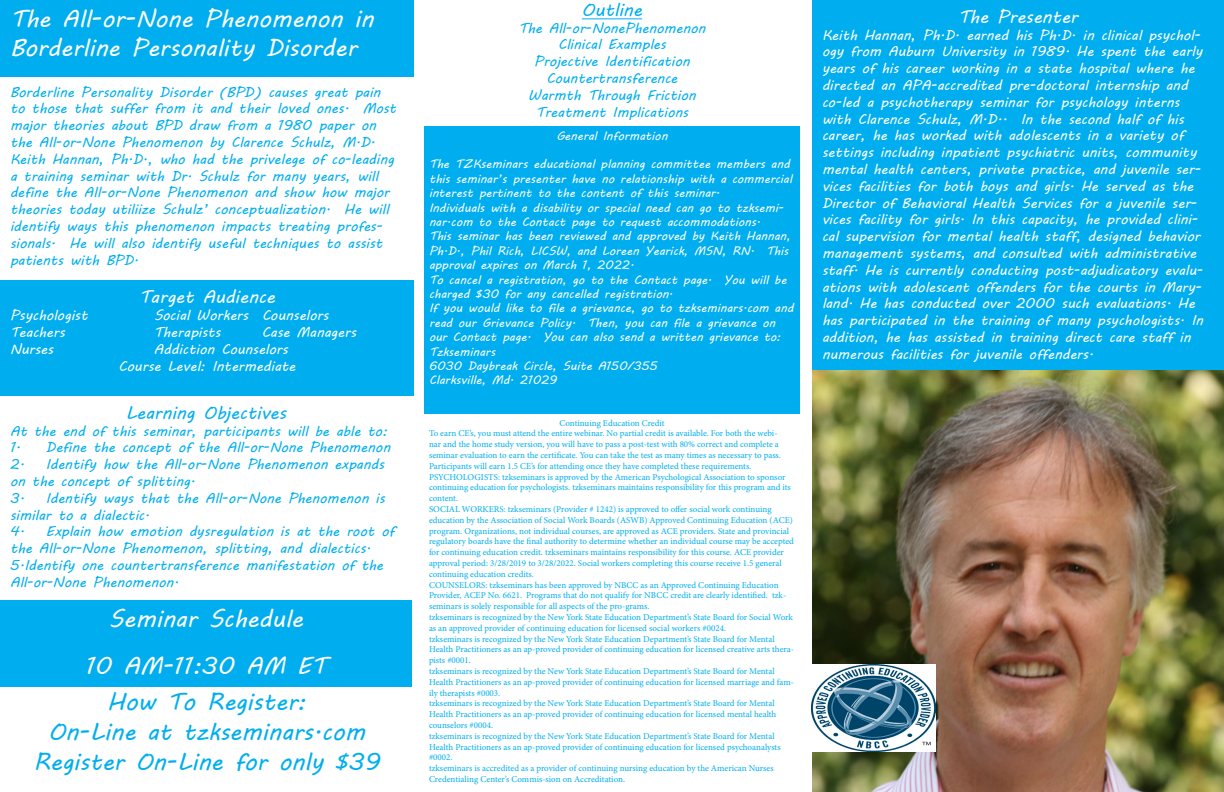
<style>
.page{position:relative;width:1224px;height:792px;background:#fff}
.page>*{position:absolute;margin:0;border:0;box-sizing:border-box;transform-origin:0 0}
.t1{font:24px/28.8px "MV Boli";color:#fff}
.t2{font:24px "MV Boli";color:#00aeef}
.t3{font:18px "MV Boli";color:#fff}
.t4{font:18px "MV Boli";color:#00aeef}
.t5{font:14px/16.8px "MV Boli";color:#fff}
.t6{font:14px/16.8px "MV Boli";color:#00aeef}
.t7{font:12px/14.4px "MV Boli";color:#fff}
.t8{font:9px/10.8px "Minion Pro";color:#00aeef}
</style>
<div class="page">
<div style="left:0;top:0;width:414px;height:76px;background:#00aeef"></div>
<div style="left:0;top:280px;width:414px;height:116px;background:#00aeef"></div>
<div style="left:0;top:600px;width:412px;height:87px;background:#00aeef"></div>
<hr style="left:582px;top:18px;width:60px;height:1px;background:#00aeef">
<div style="left:812px;top:0;width:412px;height:370px;background:#00aeef"></div>
<img style="left:812px;top:370px;width:412px;height:422px">
<div style="left:424px;top:126px;width:376px;height:288px;background:#00aeef"></div>
<img style="left:812px;top:665px;width:124px;height:87px">
<p class="t1" style="left:10px;top:4px;width:365px">The All-or-None Phenomenon in<br>Borderline Personality Disorder</p>
<p class="t6" style="left:10px;top:83px;width:388px">Borderline Personality Disorder (BPD) causes great pain to those that suffer from it and their loved ones. Most major theories about BPD draw from a 1980 paper on the All-or-None Phenomenon by Clarence Schulz, M.D.<br>Keith Hannan, Ph.D., who had the privelege of co-leading a training seminar with Dr. Schulz for many years, will define the All-or-None Phenomenon and show how major theories today utiliize Schulz’ conceptualization. He will identify ways this phenomenon impacts treating profes&shy;sionals. He will also identify useful techniques to assist patients with BPD.</p>
<p class="t3" style="left:139px;top:285px;width:137px">Target Audience</p>
<p class="t5" style="left:10px;top:307px;width:79px">Psychologist</p>
<p class="t5" style="left:154px;top:307px;width:176px">Social Workers Counselors</p>
<p class="t5" style="left:10px;top:323px;width:57px">Teachers</p>
<p class="t5" style="left:154px;top:323px;width:68px">Therapists</p>
<p class="t5" style="left:262px;top:323px;width:96px">Case Managers</p>
<p class="t5" style="left:10px;top:340px;width:45px">Nurses</p>
<p class="t5" style="left:154px;top:340px;width:135px">Addiction Counselors</p>
<p class="t5" style="left:119px;top:357px;width:178px">Course Level: Intermediate</p>
<p class="t4" style="left:126px;top:400px;width:162px">Learning Objectives</p>
<p class="t6" style="left:10px;top:422px;width:379px">At the end of this seminar, participants will be able to:</p>
<p class="t6" style="left:10px;top:439px;width:382px">1. Define the concept of the All-or-None Phenomenon</p>
<p class="t6" style="left:10px;top:456px;width:376px">2. Identify how the All-or-None Phenomenon expands on the concept of splitting.</p>
<p class="t6" style="left:10px;top:489px;width:376px">3. Identify ways that the All-or-None Phenomenon is similar to a dialectic.</p>
<p class="t6" style="left:10px;top:523px;width:386px">4. Explain how emotion dysregulation is at the root of the All-or-None Phenomenon, splitting, and dialectics.</p>
<p class="t6" style="left:10px;top:557px;width:375px">5.Identify one countertransference manifestation of the<br>All-or-None Phenomenon.</p>
<p class="t1" style="left:109px;top:604px;width:196px">Seminar Schedule</p>
<p class="t1" style="left:85px;top:651px;width:243px">10 AM-11:30 AM ET</p>
<p class="t2" style="left:108px;top:686px;width:200px">How To Register:</p>
<p class="t2" style="left:49px;top:716px;width:318px">On-Line at tzkseminars.com</p>
<p class="t2" style="left:33px;top:746px;width:349px">Register On-Line for only $39</p>
<p class="t4" style="left:582px;top:-3px;width:62px">Outline</p>
<p class="t6" style="left:518px;top:19px;width:189px">The All-or-NonePhenomenon</p>
<p class="t6" style="left:558px;top:36px;width:109px">Clinical Examples</p>
<p class="t6" style="left:534px;top:53px;width:157px">Projective Identification</p>
<p class="t6" style="left:546px;top:70px;width:133px">Countertransference</p>
<p class="t6" style="left:528px;top:86px;width:169px">Warmth Through Friction</p>
<p class="t6" style="left:536px;top:103px;width:154px">Treatment Implications</p>
<p class="t7" style="left:556px;top:128px;width:113px">General Information</p>
<p class="t7" style="left:429px;top:157px;width:365px">The TZKseminars educational planning committee members and this seminar’s presenter have no relationship with a commercial interest pertinent to the content of this seminar.</p>
<p class="t7" style="left:429px;top:200px;width:356px">Individuals with a disability or special need can go to tzksemi&shy;nar.com to the Contact page to request accommodations.</p>
<p class="t7" style="left:429px;top:229px;width:363px">This seminar has been reviewed and approved by Keith Hannan,<br>Ph.D., Phil Rich, LICSW, and Loreen Yearick, MSN, RN. This approval expires on March 1, 2022.</p>
<p class="t7" style="left:429px;top:272px;width:359px">To cancel a registration, go to the Contact page. You will be charged $30 for any cancelled registration.</p>
<p class="t7" style="left:429px;top:301px;width:366px">If you would like to file a grievance, go to tzkseminars.com and read our Grievance Policy. Then, you can file a grievance on our Contact page. You can also send a written grievance to:</p>
<p class="t7" style="left:429px;top:344px;width:68px">Tzkseminars</p>
<p class="t7" style="left:429px;top:358px;width:230px">6030 Daybreak Circle, Suite A150/355</p>
<p class="t7" style="left:429px;top:373px;width:130px">Clarksville, Md. 21029</p>
<p class="t8" style="left:559px;top:417px;width:107px">Continuing Education Credit</p>
<p class="t8" style="left:429px;top:428px;width:353px">To earn CE’s, you must attend the entire webinar. No partial credit is available. For both the webi&shy;nar and the home study version, you will have to pass a post-test with 80% correct and complete a seminar evaluation to earn the certificate. You can take the test as many times as necessary to pass.<br>Participants will earn 1.5 CE’s for attending once they have completed these requirements.</p>
<p class="t8" style="left:429px;top:471px;width:363px">PSYCHOLOGISTS: tzkseminars is approved by the American Psychological Association to sponsor continuing education for psychologists. tzkseminars maintains responsibility for this program and its content.</p>
<p class="t8" style="left:429px;top:504px;width:367px">SOCIAL WORKERS: tzkseminars (Provider # 1242) is approved to offer social work continuing education by the Association of Social Work Boards (ASWB) Approved Continuing Education (ACE) program. Organizations, not individual courses, are approved as ACE providers. State and provincial regulatory boards have the final authority to determine whether an individual course may be accepted for continuing education credit. tzkseminars maintains responsibility for this course. ACE provider approval period: 3/28/2019 to 3/28/2022. Social workers completing this course receive 1.5 general continuing education credits.</p>
<p class="t8" style="left:429px;top:579px;width:359px">COUNSELORS: tzkseminars has been approved by NBCC as an Approved Continuing Education<br>Provider, ACEP No. 6621. Programs that do not qualify for NBCC credit are clearly identified. tzk&shy;seminars is solely responsible for all aspects of the pro-grams.</p>
<p class="t8" style="left:429px;top:612px;width:365px">tzkseminars is recognized by the New York State Education Department’s State Board for Social Work as an approved provider of continuing education for licensed social workers #0024.</p>
<p class="t8" style="left:429px;top:633px;width:367px">tzkseminars is recognized by the New York State Education Department’s State Board for Mental<br>Health Practitioners as an ap-proved provider of continuing education for licensed creative arts thera&shy;pists #0001.</p>
<p class="t8" style="left:429px;top:666px;width:367px">tzkseminars is recognized by the New York State Education Department’s State Board for Mental<br>Health Practitioners as an ap-proved provider of continuing education for licensed marriage and fam&shy;ily therapists #0003.</p>
<p class="t8" style="left:429px;top:698px;width:349px">tzkseminars is recognized by the New York State Education Department’s State Board for Mental<br>Health Practitioners as an ap-proved provider of continuing education for licensed mental health counselors #0004.</p>
<p class="t8" style="left:429px;top:731px;width:353px">tzkseminars is recognized by the New York State Education Department’s State Board for Mental<br>Health Practitioners as an ap-proved provider of continuing education for licensed psychoanalysts #0002.</p>
<p class="t8" style="left:429px;top:763px;width:346px">tzkseminars is accredited as a provider of continuing nursing education by the American Nurses<br>Credentialing Center’s Commis-sion on Accreditation.</p>
<p class="t3" style="left:958px;top:4px;width:121px">The Presenter</p>
<p class="t5" style="left:822px;top:26px;width:383px">Keith Hannan, Ph.D. earned his Ph.D. in clinical psychol&shy;ogy from Auburn University in 1989. He spent the early years of his career working in a state hospital where he directed an APA-accredited pre-doctoral internship and co-led a psychotherapy seminar for psychology interns with Clarence Schulz, M.D.. In the second half of his career, he has worked with adolescents in a variety of settings including inpatient psychiatric units, community mental health centers, private practice, and juvenile ser&shy;vices facilities for both boys and girls. He served as the Director of Behavioral Health Services for a juvenile ser&shy;vices facility for girls. In this capacity, he provided clini&shy;cal supervision for mental health staff, designed behavior management systems, and consulted with administrative staff. He is currently conducting post-adjudicatory evalu&shy;ations with adolescent offenders for the courts in Mary&shy;land. He has conducted over 2000 such evaluations. He has participated in the training of many psychologists. In addition, he has assisted in training direct care staff in numerous facilities for juvenile offenders.</p>
</div>
